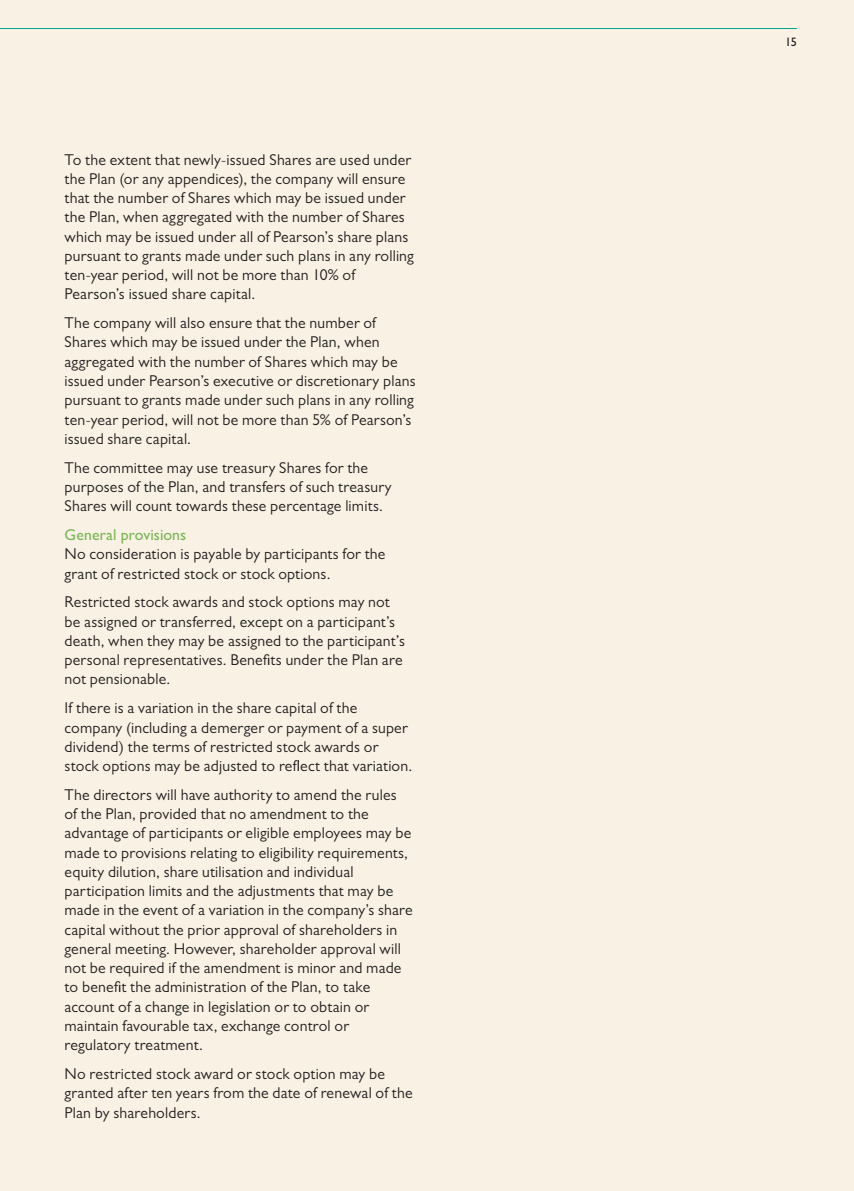
<style>
.page{position:relative;width:854px;height:1191px;background:#fff}
.page>*{position:absolute;margin:0;border:0;box-sizing:border-box;transform-origin:0 0}
.t1{font:15.75px/19.2px "Gill Sans MT Pro";letter-spacing:.01em;color:#231f20}
.t2{font:500 15.75px "Gill Sans MT Pro";letter-spacing:.005em;color:#7bb557}
.t3{font:500 12.25px "Gill Sans MT Pro";color:#231f20}
</style>
<div class="page">
<div style="left:0;top:0;width:853px;height:1191px;background:#f9f2e4"></div>
<hr style="left:0;top:28px;width:796px;height:1px;background:#00a38a">
<p class="t1" style="left:64px;top:149px;width:351px">To the extent that newly-issued Shares are used under the Plan (or any appendices), the company will ensure that the number of Shares which may be issued under the Plan, when aggregated with the number of Shares which may be issued under all of Pearson’s share plans pursuant to grants made under such plans in any rolling ten-year period, will not be more than 10% of Pearson’s issued share capital.</p>
<p class="t1" style="left:64px;top:313px;width:352px">The company will also ensure that the number of Shares which may be issued under the Plan, when aggregated with the number of Shares which may be issued under Pearson’s executive or discretionary plans pursuant to grants made under such plans in any rolling ten-year period, will not be more than 5% of Pearson’s issued share capital.</p>
<p class="t1" style="left:64px;top:457px;width:328px">The committee may use treasury Shares for the purposes of the Plan, and transfers of such treasury<br>Shares will count towards these percentage limits.</p>
<p class="t2" style="left:64px;top:525px;width:123px">General provisions</p>
<p class="t1" style="left:64px;top:544px;width:322px">No consideration is payable by participants for the grant of restricted stock or stock options.</p>
<p class="t1" style="left:64px;top:592px;width:342px">Restricted stock awards and stock options may not be assigned or transferred, except on a participant’s death, when they may be assigned to the participant’s personal representatives. Benefits under the Plan are not pensionable.</p>
<p class="t1" style="left:64px;top:698px;width:349px">If there is a variation in the share capital of the company (including a demerger or payment of a super dividend) the terms of restricted stock awards or stock options may be adjusted to reflect that variation.</p>
<p class="t1" style="left:64px;top:785px;width:349px">The directors will have authority to amend the rules of the Plan, provided that no amendment to the advantage of participants or eligible employees may be made to provisions relating to eligibility requirements, equity dilution, share utilisation and individual participation limits and the adjustments that may be made in the event of a variation in the company’s share capital without the prior approval of shareholders in general meeting. However, shareholder approval will not be required if the amendment is minor and made to benefit the administration of the Plan, to take account of a change in legislation or to obtain or maintain favourable tax, exchange control or regulatory treatment.</p>
<p class="t1" style="left:64px;top:1064px;width:349px">No restricted stock award or stock option may be granted after ten years from the date of renewal of the<br>Plan by shareholders.</p>
<p class="t3" style="left:784px;top:34px;width:13px">15</p>
</div>
